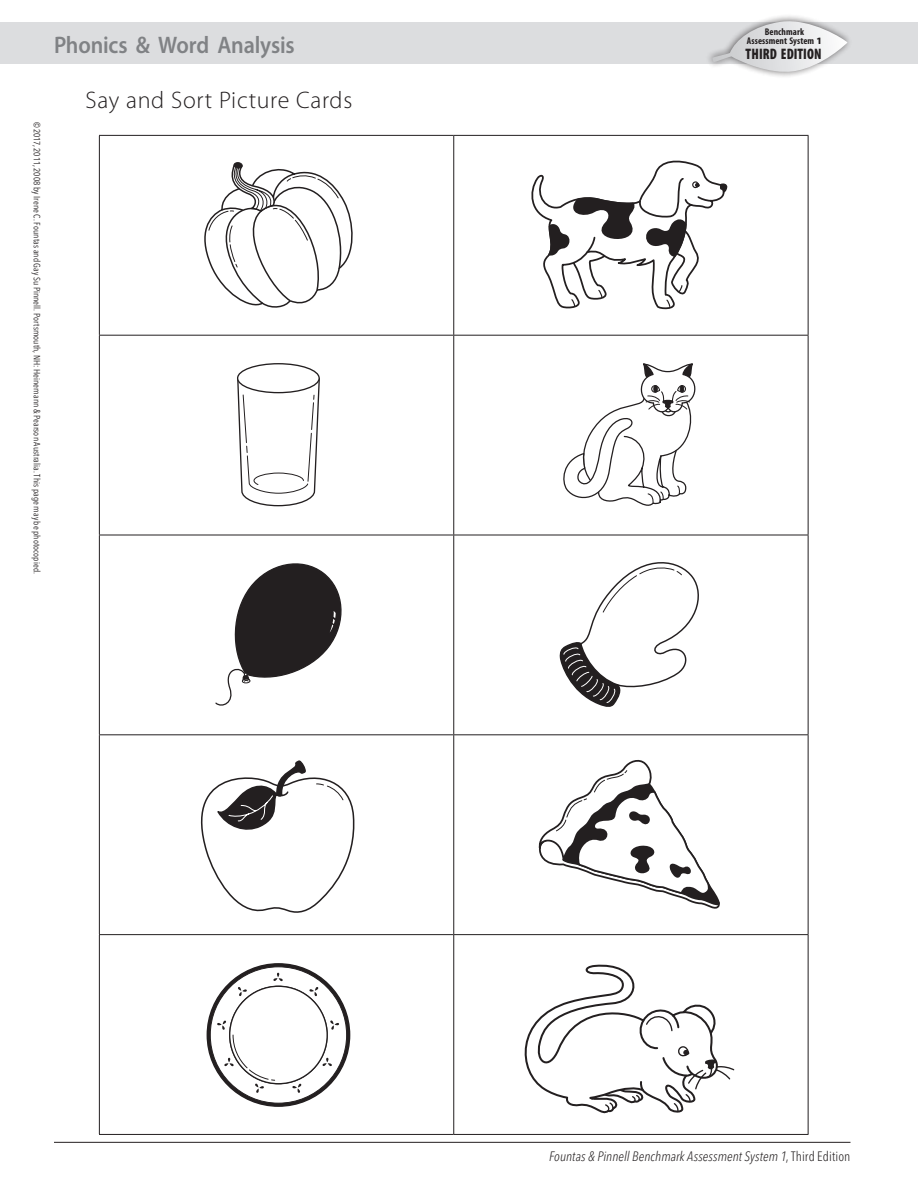
<style>
.page{position:relative;width:918px;height:1188px;background:#fff}
.page>*{position:absolute;margin:0;border:0;box-sizing:border-box;transform-origin:0 0}
.t1{font:300 24px "Myriad Pro";letter-spacing:.03em;color:#231f20}
.t2{font:600 24px "Myriad Pro";letter-spacing:-.01em;color:#808285;scale:.92 1}
.t3{font:900 condensed 15.3px "Myriad Pro";letter-spacing:.005em;color:#231f20;scale:.91 1}
.t4{font:italic 300 condensed 13.5px "Avenir Next LT Pro";letter-spacing:.005em;color:#231f20}
.t5{font:700 condensed 9.75px/9px "Myriad Pro";letter-spacing:.01em;color:#231f20;text-align:center}
.t6{font:condensed 9px "Avenir Next LT Pro";letter-spacing:.01em;color:#231f20}
.s1{font-weight:900;font-stretch:normal}
.s2{font-style:normal}
</style>
<div class="page">
<div style="left:0;top:22px;width:918px;height:42px;background:#dcdddf"></div>
<svg style="left:709px;top:16px;width:140px;height:61px"></svg>
<hr style="left:54px;top:1142px;width:796px;height:1px;background:#231f20">
<hr style="left:99px;top:135px;width:355px;height:1px;background:#231f20">
<hr style="left:99px;top:136px;width:1px;height:199px;background:#231f20">
<hr style="left:454px;top:135px;width:354px;height:1px;background:#231f20">
<hr style="left:453px;top:136px;width:1px;height:199px;background:#231f20">
<hr style="left:808px;top:136px;width:1px;height:199px;background:#231f20">
<hr style="left:99px;top:335px;width:355px;height:1px;background:#231f20">
<hr style="left:99px;top:336px;width:1px;height:199px;background:#231f20">
<hr style="left:454px;top:335px;width:354px;height:1px;background:#231f20">
<hr style="left:453px;top:336px;width:1px;height:199px;background:#231f20">
<hr style="left:808px;top:336px;width:1px;height:199px;background:#231f20">
<hr style="left:99px;top:535px;width:355px;height:1px;background:#231f20">
<hr style="left:99px;top:535px;width:1px;height:199px;background:#231f20">
<hr style="left:454px;top:535px;width:354px;height:1px;background:#231f20">
<hr style="left:453px;top:535px;width:1px;height:199px;background:#231f20">
<hr style="left:808px;top:535px;width:1px;height:199px;background:#231f20">
<hr style="left:99px;top:734px;width:355px;height:1px;background:#231f20">
<hr style="left:99px;top:735px;width:1px;height:199px;background:#231f20">
<hr style="left:454px;top:734px;width:354px;height:1px;background:#231f20">
<hr style="left:453px;top:735px;width:1px;height:199px;background:#231f20">
<hr style="left:808px;top:735px;width:1px;height:199px;background:#231f20">
<hr style="left:99px;top:934px;width:355px;height:1px;background:#231f20">
<hr style="left:99px;top:935px;width:1px;height:199px;background:#231f20">
<hr style="left:454px;top:934px;width:354px;height:1px;background:#231f20">
<hr style="left:453px;top:935px;width:1px;height:199px;background:#231f20">
<hr style="left:808px;top:935px;width:1px;height:199px;background:#231f20">
<hr style="left:99px;top:1134px;width:355px;height:1px;background:#231f20">
<hr style="left:454px;top:1134px;width:354px;height:1px;background:#231f20">
<svg style="left:204px;top:162px;width:149px;height:146px"></svg>
<svg style="left:531px;top:161px;width:196px;height:148px"></svg>
<div style="left:237px;top:363px;width:83px;height:30px;border:1px solid #231f20;border-radius:50%"></div>
<svg style="left:237px;top:377px;width:83px;height:129px"></svg>
<svg style="left:563px;top:364px;width:132px;height:142px"></svg>
<svg style="left:215px;top:563px;width:127px;height:143px"></svg>
<svg style="left:560px;top:562px;width:139px;height:145px"></svg>
<svg style="left:539px;top:760px;width:181px;height:149px"></svg>
<svg style="left:210px;top:966px;width:137px;height:138px"></svg>
<svg style="left:525px;top:965px;width:209px;height:148px"></svg>
<svg style="left:201px;top:760px;width:153px;height:153px"></svg>
<p class="t6" style="left:42px;top:122px;width:454px;rotate:90deg">© 2017, 2011, 2008 by Irene C. Fountas and Gay Su Pinnell. Portsmouth, NH: Heinemann &amp; Pearson Australia. This page may be photocopied.</p>
<h1 class="t2" style="left:54px;top:31px;width:263px">Phonics &amp; Word Analysis</h1>
<p class="t5" style="left:747px;top:28px;width:77px">Benchmark<br>Assessment System <span class="s1">1</span></p>
<h2 class="t3" style="left:746px;top:46px;width:85px">THIRD EDITION</h2>
<h1 class="t1" style="left:86px;top:87px;width:268px">Say and Sort Picture Cards</h1>
<h3 class="t4" style="left:549px;top:1148px;width:303px">Fountas &amp; Pinnell Benchmark Assessment System 1<span class="s2">, Third Edition</span></h3>
</div>
